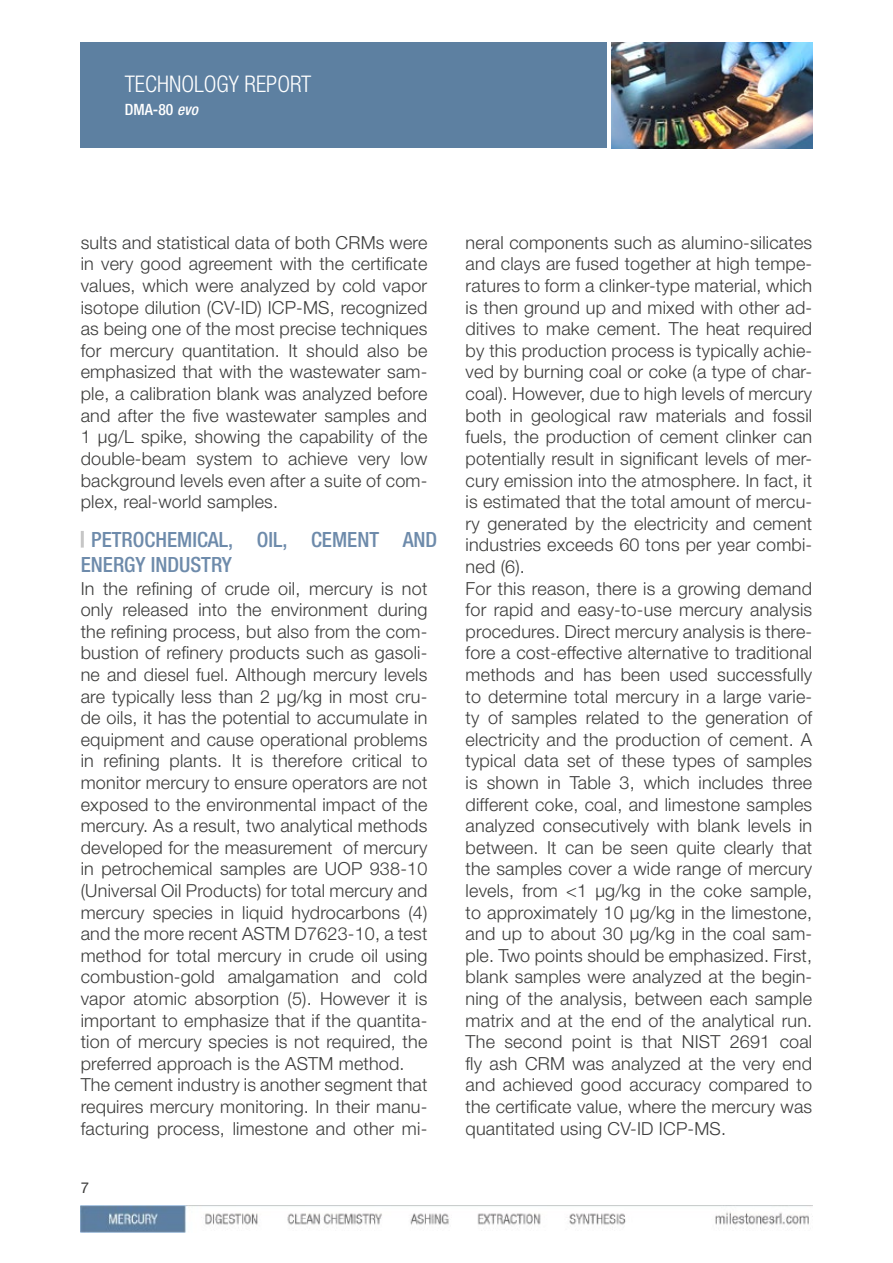
<style>
.page{position:relative;width:893px;height:1263px;background:#fff}
.page>*{position:absolute;margin:0;border:0;box-sizing:border-box;transform-origin:0 0}
.t1{font:300 condensed 22.95px "Helvetica Neue LT Std";color:#fff}
.t2{font:500 condensed 21px/25.2px "Helvetica Neue LT Std";color:#6e8bab}
.t3{font:300 18px/21.6px "Helvetica Neue LT Std";letter-spacing:.01em;color:#3c3c3b}
.t4{font:500 condensed 15.6px "Helvetica Neue LT Std";color:#fff}
.t5{font:15px "Helvetica Neue LT Std";color:#3c3c3b}
.s1{font-style:italic}
</style>
<div class="page">
<img style="left:81px;top:1205px;width:732px;height:28px">
<div style="left:81px;top:43px;width:526px;height:105px;background:#5d80a1"></div>
<img style="left:611px;top:43px;width:201px;height:105px">
<hr style="left:81px;top:531px;width:3px;height:17px;background:#c6c6c6">
<p class="t1" style="left:125px;top:71px;width:188px">TECHNOLOGY REPORT</p>
<p class="t4" style="left:125px;top:100px;width:75px">DMA-80 <span class="s1">evo</span></p>
<p class="t3" style="left:81px;top:231px;width:348px;text-align:justify">sults and statistical data of both CRMs were in very good agreement with the certificate values, which were analyzed by cold vapor isotope dilution (CV-ID) ICP-MS, recognized as being one of the most precise techniques for mercury quantitation. It should also be emphasized that with the wastewater sam&shy;ple, a calibration blank was analyzed before and after the five wastewater samples and 1 µg/L spike, showing the capability of the double-beam system to achieve very low background levels even after a suite of com&shy;plex, real-world samples.</p>
<p class="t2" style="left:81px;top:526px;width:358px;text-indent:10px">PETROCHEMICAL, OIL, CEMENT AND<br>ENERGY INDUSTRY</p>
<p class="t3" style="left:81px;top:577px;width:348px">In the refining of crude oil, mercury is not only released into the environment during the refining process, but also from the com&shy;bustion of refinery products such as gasoli&shy;ne and diesel fuel. Although mercury levels are typically less than 2 µg/kg in most cru&shy;de oils, it has the potential to accumulate in equipment and cause operational problems in refining plants. It is therefore critical to monitor mercury to ensure operators are not exposed to the environmental impact of the mercury. As a result, two analytical methods developed for the measurement of mercury in petrochemical samples are UOP 938-10 (Universal Oil Products) for total mercury and mercury species in liquid hydrocarbons (4) and the more recent ASTM D7623-10, a test method for total mercury in crude oil using combustion-gold amalgamation and cold vapor atomic absorption (5). However it is important to emphasize that if the quantita&shy;tion of mercury species is not required, the preferred approach is the ASTM method.<br>The cement industry is another segment that requires mercury monitoring. In their manu&shy;facturing process, limestone and other mi-</p>
<p class="t5" style="left:81px;top:1178px;width:10px">7</p>
<p class="t3" style="left:466px;top:231px;width:348px">neral components such as alumino-silicates and clays are fused together at high tempe&shy;ratures to form a clinker-type material, which is then ground up and mixed with other ad&shy;ditives to make cement. The heat required by this production process is typically achie&shy;ved by burning coal or coke (a type of char&shy;coal). However, due to high levels of mercury both in geological raw materials and fossil fuels, the production of cement clinker can potentially result in significant levels of mer&shy;cury emission into the atmosphere. In fact, it is estimated that the total amount of mercu&shy;ry generated by the electricity and cement industries exceeds 60 tons per year combi&shy;ned (6).<br>For this reason, there is a growing demand for rapid and easy-to-use mercury analysis procedures. Direct mercury analysis is there&shy;fore a cost-effective alternative to traditional methods and has been used successfully to determine total mercury in a large varie&shy;ty of samples related to the generation of electricity and the production of cement. A typical data set of these types of samples is shown in Table 3, which includes three different coke, coal, and limestone samples analyzed consecutively with blank levels in between. It can be seen quite clearly that the samples cover a wide range of mercury levels, from &lt;1 µg/kg in the coke sample, to approximately 10 µg/kg in the limestone, and up to about 30 µg/kg in the coal sam&shy;ple. Two points should be emphasized. First, blank samples were analyzed at the begin&shy;ning of the analysis, between each sample matrix and at the end of the analytical run.<br>The second point is that NIST 2691 coal fly ash CRM was analyzed at the very end and achieved good accuracy compared to the certificate value, where the mercury was quantitated using CV-ID ICP-MS.</p>
</div>
